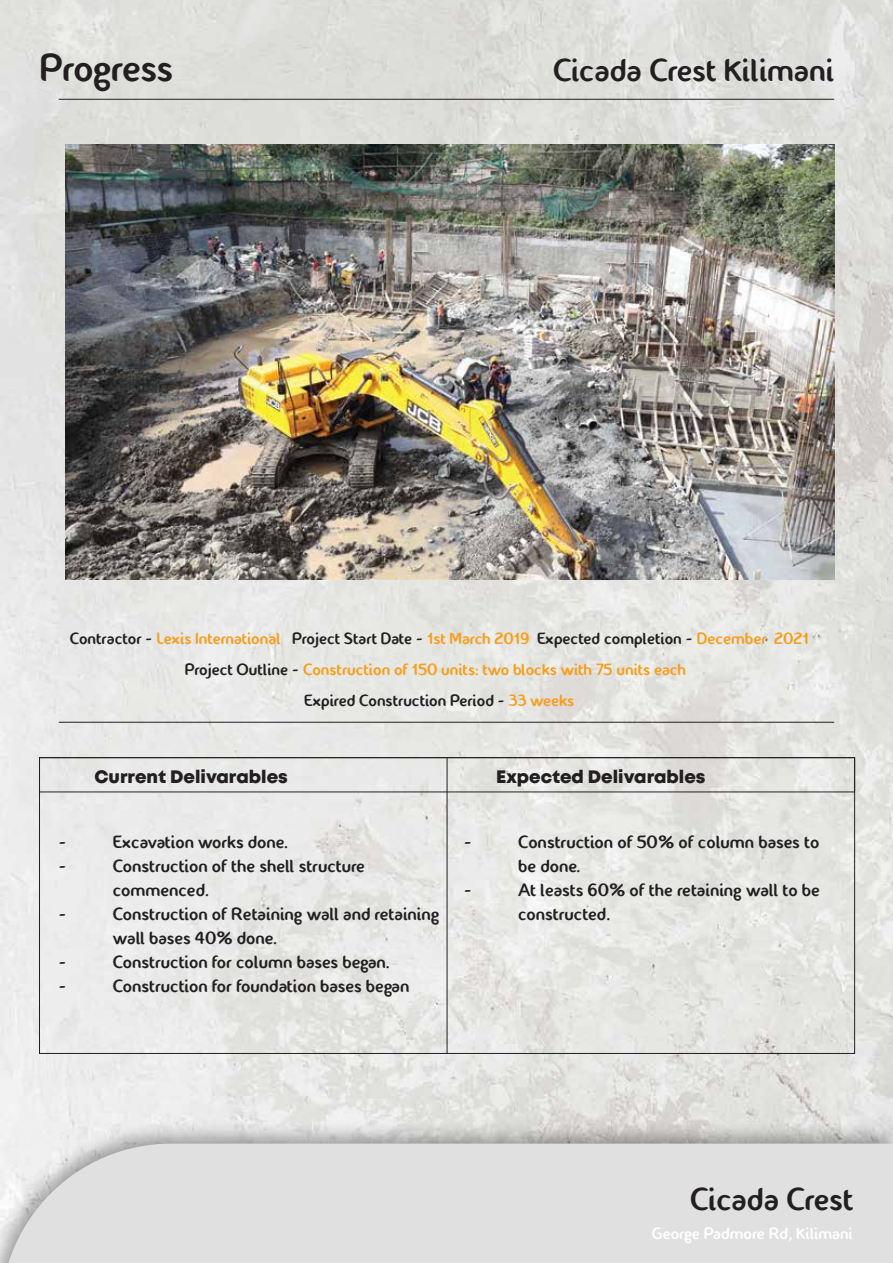
<style>
.page{position:relative;width:893px;height:1263px;background:#fff}
.page>*{position:absolute;margin:0;border:0;box-sizing:border-box;transform-origin:0 0}
.t1{font:38.85px "Fontastique Fontastique";letter-spacing:-.015em;color:#231f20}
.t2{font:32.25px "Fontastique Fontastique";color:#231f20}
.t3{font:18px/24px "Fontastique Fontastique";color:#231f20}
.t4{font:18px "Mont Heavy DEMO";color:#231f20}
.t5{font:16.5px/31.5px "Fontastique Fontastique";color:#f99d1c;text-align:center}
.t6{font:16.5px "Fontastique Fontastique";color:#231f20}
.t7{font:16.5px "Fontastique Fontastique";color:#fff}
.s1{color:#f99d1c}
.s2{color:#231f20}
</style>
<div class="page">
<img style="left:0;top:0;width:893px;height:1115px">
<img style="left:0;top:1115px;width:893px;height:148px">
<div style="left:1px;top:1143px;width:892px;height:120px;background:#e0e0e0"></div>
<hr style="left:59px;top:722px;width:775px;height:1px;background:#231f20">
<hr style="left:59px;top:99px;width:775px;height:1px;background:#231f20">
<div style="left:39px;top:757px;width:816px;height:35px;border:1px solid #231f20"></div>
<hr style="left:447px;top:758px;width:1px;height:295px;background:#231f20">
<img style="left:66px;top:144px;width:768px;height:435px">
<h1 class="t1" style="left:40px;top:45px;width:135px">Progress</h1>
<h2 class="t2" style="left:553px;top:51px;width:283px">Cicada Crest Kilimani</h2>
<p class="t6" style="left:70px;top:628px;width:740px">Contractor - <span class="s1">Lexis International</span> Project Start Date - <span class="s1">1st March 2019</span> Expected completion - <span class="s1">December 2021</span></p>
<p class="t5" style="left:185px;top:653px;width:503px"><span class="s2">Project Outline -</span> Construction of 150 units: two blocks with 75 units each<br><span class="s2">Expired Construction Period -</span> 33 weeks</p>
<p class="t4" style="left:94px;top:766px;width:195px">Current Delivarables</p>
<p class="t4" style="left:496px;top:766px;width:211px">Expected Delivarables</p>
<p class="t3" style="left:59px;top:830px;width:10px">-</p>
<p class="t3" style="left:113px;top:830px;width:177px">Excavation works done.</p>
<p class="t3" style="left:59px;top:854px;width:10px">-</p>
<p class="t3" style="left:113px;top:854px;width:254px">Construction of the shell structure commenced.</p>
<p class="t3" style="left:59px;top:902px;width:10px">-</p>
<p class="t3" style="left:113px;top:902px;width:328px">Construction of Retaining wall and retaining wall bases 40% done.</p>
<p class="t3" style="left:59px;top:950px;width:10px">-</p>
<p class="t3" style="left:113px;top:950px;width:279px">Construction for column bases began.</p>
<p class="t3" style="left:59px;top:974px;width:10px">-</p>
<p class="t3" style="left:113px;top:974px;width:298px">Construction for foundation bases began</p>
<p class="t3" style="left:464px;top:830px;width:10px">-</p>
<p class="t3" style="left:518px;top:830px;width:303px">Construction of 50% of column bases to be done.</p>
<p class="t3" style="left:464px;top:878px;width:10px">-</p>
<p class="t3" style="left:518px;top:878px;width:303px">At leasts 60% of the retaining wall to be constructed.</p>
<h2 class="t2" style="left:690px;top:1180px;width:165px">Cicada Crest</h2>
<p class="t7" style="left:652px;top:1224px;width:202px">George Padmore Rd, Kilimani</p>
</div>
